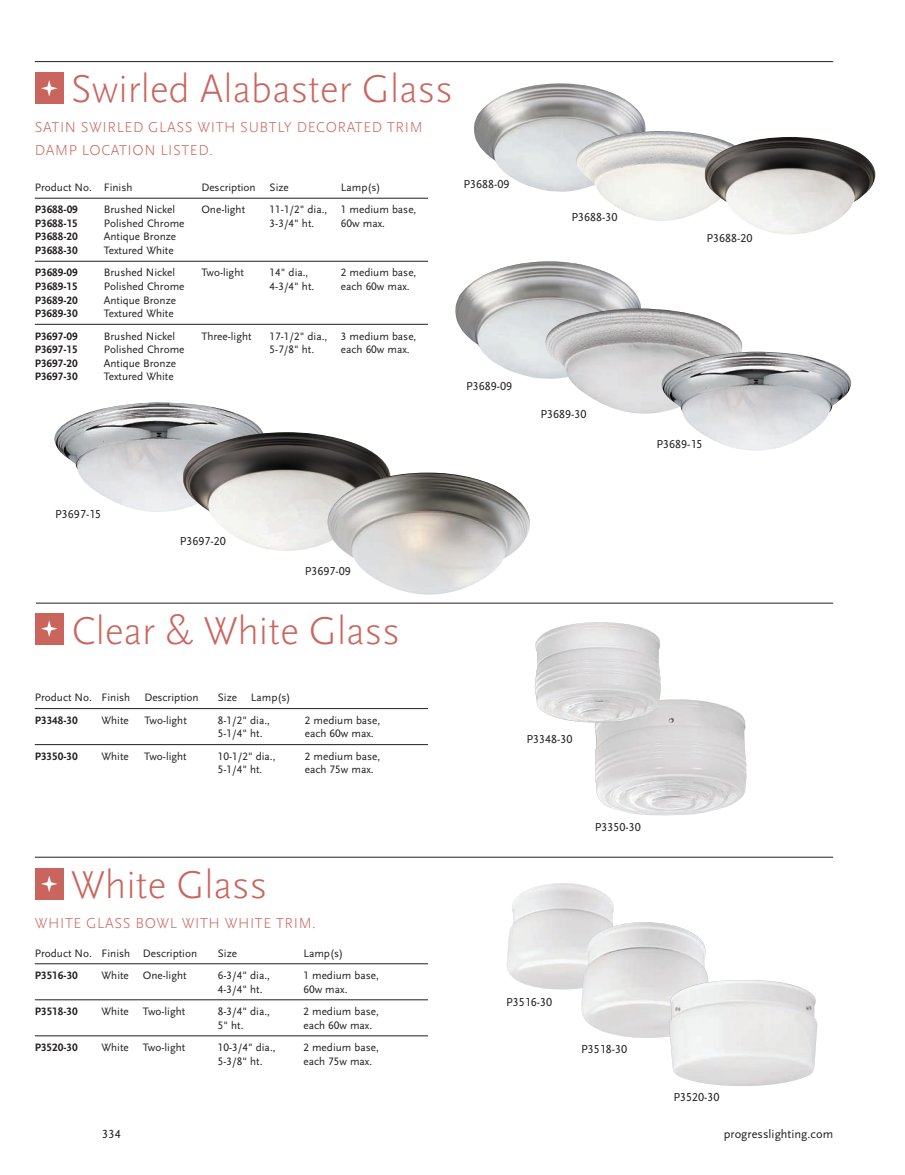
<style>
.page{position:relative;width:905px;height:1175px;background:#fff}
.page>*{position:absolute;margin:0;border:0;box-sizing:border-box;transform-origin:0 0}
.t1{font:300 40.5px "Scala Sans Pro";color:#ca655d}
.t2{font:300 15px/22.5px "Scala Sans Pro";letter-spacing:.04em;color:#ca655d}
.t3{font:12.3px "Scala Sans LF";color:#231f20}
.t4{font:12px "Scala Sans Pro";color:#231f20}
.t5{font:11.25px "Scala Sans LF";color:#231f20}
.t6{font:700 11.25px "Scala Sans Caps";color:#231f20}
</style>
<div class="page">
<hr style="left:35px;top:198px;width:393px;height:1px;background:#231f20">
<hr style="left:35px;top:261px;width:393px;height:1px;background:#231f20">
<hr style="left:35px;top:324px;width:393px;height:1px;background:#231f20">
<hr style="left:35px;top:61px;width:798px;height:1px;background:#231f20">
<img style="left:474px;top:83px;width:171px;height:109px">
<img style="left:576px;top:131px;width:137px;height:90px">
<img style="left:455px;top:261px;width:186px;height:118px">
<img style="left:54px;top:402px;width:209px;height:110px">
<img style="left:183px;top:432px;width:207px;height:119px">
<img style="left:327px;top:472px;width:203px;height:122px">
<hr style="left:35px;top:856px;width:798px;height:1px;background:#231f20">
<hr style="left:36px;top:602px;width:797px;height:1px;background:#231f20">
<hr style="left:35px;top:708px;width:393px;height:1px;background:#231f20">
<hr style="left:35px;top:744px;width:393px;height:1px;background:#231f20">
<hr style="left:35px;top:963px;width:393px;height:1px;background:#231f20">
<hr style="left:35px;top:999px;width:393px;height:1px;background:#231f20">
<hr style="left:35px;top:1035px;width:393px;height:1px;background:#231f20">
<img style="left:506px;top:883px;width:108px;height:106px">
<img style="left:581px;top:921px;width:127px;height:116px">
<img style="left:667px;top:979px;width:150px;height:106px">
<img style="left:595px;top:699px;width:151px;height:117px">
<img style="left:534px;top:622px;width:127px;height:100px">
<img style="left:545px;top:308px;width:197px;height:106px">
<img style="left:661px;top:351px;width:190px;height:100px">
<div style="left:35px;top:867px;width:29px;height:32px;background:#ca655d"></div>
<svg style="left:41px;top:876px;width:16px;height:15px"></svg>
<div style="left:35px;top:612px;width:29px;height:32px;background:#ca655d"></div>
<svg style="left:41px;top:620px;width:16px;height:16px"></svg>
<div style="left:35px;top:72px;width:29px;height:32px;background:#ca655d"></div>
<svg style="left:41px;top:80px;width:16px;height:16px"></svg>
<img style="left:704px;top:137px;width:171px;height:97px">
<h1 class="t1" style="left:71px;top:66px;width:383px">SWIRLED ALABASTER GLASS</h1>
<h2 class="t2" style="left:35px;top:116px;width:389px">SATIN SWIRLED GLASS WITH SUBTLY DECORATED TRIM<br>DAMP LOCATION LISTED.</h2>
<p class="t5" style="left:35px;top:181px;width:99px">Product No. Finish</p>
<p class="t5" style="left:201px;top:181px;width:89px">Description Size</p>
<p class="t5" style="left:341px;top:181px;width:41px">Lamp(s)</p>
<p class="t6" style="left:35px;top:203px;width:45px">P3688-09</p>
<p class="t5" style="left:104px;top:204px;width:73px">Brushed Nickel</p>
<p class="t5" style="left:201px;top:204px;width:45px">One-light</p>
<p class="t5" style="left:270px;top:204px;width:148px">11-1/2" dia., 1 medium base,</p>
<p class="t6" style="left:35px;top:217px;width:45px">P3688-15</p>
<p class="t5" style="left:104px;top:217px;width:82px">Polished Chrome</p>
<p class="t5" style="left:270px;top:217px;width:46px">3-3/4" ht.</p>
<p class="t5" style="left:341px;top:217px;width:46px">60w max.</p>
<p class="t6" style="left:35px;top:230px;width:45px">P3688-20</p>
<p class="t5" style="left:104px;top:231px;width:74px">Antique Bronze</p>
<p class="t6" style="left:35px;top:244px;width:45px">P3688-30</p>
<p class="t5" style="left:104px;top:244px;width:71px">Textured White</p>
<p class="t6" style="left:35px;top:266px;width:45px">P3689-09</p>
<p class="t5" style="left:104px;top:267px;width:73px">Brushed Nickel</p>
<p class="t5" style="left:201px;top:267px;width:44px">Two-light</p>
<p class="t5" style="left:270px;top:267px;width:40px">14" dia.,</p>
<p class="t5" style="left:341px;top:267px;width:77px">2 medium base,</p>
<p class="t6" style="left:35px;top:280px;width:45px">P3689-15</p>
<p class="t5" style="left:104px;top:280px;width:82px">Polished Chrome</p>
<p class="t5" style="left:270px;top:280px;width:46px">4-3/4" ht.</p>
<p class="t5" style="left:341px;top:280px;width:70px">each 60w max.</p>
<p class="t6" style="left:35px;top:293px;width:45px">P3689-20</p>
<p class="t5" style="left:104px;top:294px;width:74px">Antique Bronze</p>
<p class="t6" style="left:35px;top:307px;width:45px">P3689-30</p>
<p class="t5" style="left:104px;top:307px;width:71px">Textured White</p>
<p class="t6" style="left:35px;top:329px;width:45px">P3697-09</p>
<p class="t5" style="left:104px;top:330px;width:73px">Brushed Nickel</p>
<p class="t5" style="left:201px;top:330px;width:52px">Three-light</p>
<p class="t5" style="left:270px;top:330px;width:148px">17-1/2" dia., 3 medium base,</p>
<p class="t6" style="left:35px;top:343px;width:45px">P3697-15</p>
<p class="t5" style="left:104px;top:343px;width:82px">Polished Chrome</p>
<p class="t5" style="left:270px;top:343px;width:46px">5-7/8" ht.</p>
<p class="t5" style="left:341px;top:343px;width:70px">each 60w max.</p>
<p class="t6" style="left:35px;top:356px;width:45px">P3697-20</p>
<p class="t5" style="left:104px;top:357px;width:74px">Antique Bronze</p>
<p class="t6" style="left:35px;top:370px;width:45px">P3697-30</p>
<p class="t5" style="left:104px;top:370px;width:71px">Textured White</p>
<p class="t4" style="left:463px;top:177px;width:47px">P3688-09</p>
<p class="t4" style="left:466px;top:379px;width:47px">P3689-09</p>
<p class="t4" style="left:571px;top:210px;width:47px">P3688-30</p>
<p class="t4" style="left:540px;top:406px;width:47px">P3689-30</p>
<p class="t4" style="left:706px;top:231px;width:47px">P3688-20</p>
<p class="t4" style="left:656px;top:436px;width:47px">P3689-15</p>
<p class="t4" style="left:55px;top:506px;width:47px">P3697-15</p>
<p class="t4" style="left:180px;top:534px;width:47px">P3697-20</p>
<p class="t4" style="left:305px;top:564px;width:47px">P3697-09</p>
<h1 class="t1" style="left:72px;top:607px;width:329px">CLEAR &amp; WHITE GLASS</h1>
<p class="t5" style="left:35px;top:691px;width:97px">Product No. Finish</p>
<p class="t5" style="left:144px;top:691px;width:56px">Description</p>
<p class="t5" style="left:218px;top:691px;width:74px">Size Lamp(s)</p>
<p class="t6" style="left:35px;top:713px;width:45px">P3348-30</p>
<p class="t5" style="left:102px;top:714px;width:29px">White</p>
<p class="t5" style="left:144px;top:714px;width:44px">Two-light</p>
<p class="t5" style="left:218px;top:714px;width:54px">8-1/2" dia.,</p>
<p class="t5" style="left:305px;top:714px;width:77px">2 medium base,</p>
<p class="t5" style="left:218px;top:727px;width:46px">5-1/4" ht.</p>
<p class="t5" style="left:305px;top:727px;width:70px">each 60w max.</p>
<p class="t6" style="left:35px;top:749px;width:45px">P3350-30</p>
<p class="t5" style="left:101px;top:750px;width:29px">White</p>
<p class="t5" style="left:144px;top:750px;width:44px">Two-light</p>
<p class="t5" style="left:218px;top:750px;width:59px">10-1/2" dia.,</p>
<p class="t5" style="left:305px;top:750px;width:77px">2 medium base,</p>
<p class="t5" style="left:218px;top:763px;width:46px">5-1/4" ht.</p>
<p class="t5" style="left:305px;top:763px;width:70px">each 75w max.</p>
<h1 class="t1" style="left:71px;top:861px;width:198px">WHITE GLASS</h1>
<h2 class="t2" style="left:35px;top:911px;width:282px">WHITE GLASS BOWL WITH WHITE TRIM.</h2>
<p class="t5" style="left:35px;top:946px;width:164px">Product No. Finish Description</p>
<p class="t5" style="left:218px;top:946px;width:21px">Size</p>
<p class="t5" style="left:303px;top:946px;width:41px">Lamp(s)</p>
<p class="t6" style="left:35px;top:968px;width:45px">P3516-30</p>
<p class="t5" style="left:102px;top:969px;width:87px">White One-light</p>
<p class="t5" style="left:218px;top:969px;width:54px">6-3/4" dia.,</p>
<p class="t5" style="left:303px;top:969px;width:77px">1 medium base,</p>
<p class="t5" style="left:218px;top:982px;width:46px">4-3/4" ht.</p>
<p class="t5" style="left:303px;top:982px;width:46px">60w max.</p>
<p class="t6" style="left:35px;top:1004px;width:45px">P3518-30</p>
<p class="t5" style="left:102px;top:1005px;width:85px">White Two-light</p>
<p class="t5" style="left:218px;top:1005px;width:54px">8-3/4" dia.,</p>
<p class="t5" style="left:303px;top:1005px;width:77px">2 medium base,</p>
<p class="t5" style="left:218px;top:1018px;width:27px">5" ht.</p>
<p class="t5" style="left:303px;top:1018px;width:70px">each 60w max.</p>
<p class="t6" style="left:35px;top:1040px;width:45px">P3520-30</p>
<p class="t5" style="left:102px;top:1041px;width:85px">White Two-light</p>
<p class="t5" style="left:218px;top:1041px;width:59px">10-3/4" dia.,</p>
<p class="t5" style="left:303px;top:1041px;width:77px">2 medium base,</p>
<p class="t5" style="left:218px;top:1054px;width:46px">5-3/8" ht.</p>
<p class="t5" style="left:303px;top:1054px;width:70px">each 75w max.</p>
<p class="t4" style="left:526px;top:731px;width:47px">P3348-30</p>
<p class="t4" style="left:595px;top:820px;width:47px">P3350-30</p>
<p class="t4" style="left:506px;top:994px;width:47px">P3516-30</p>
<p class="t4" style="left:581px;top:1041px;width:47px">P3518-30</p>
<p class="t4" style="left:673px;top:1089px;width:47px">P3520-30</p>
<p class="t3" style="left:102px;top:1127px;width:20px">334</p>
<p class="t3" style="left:723px;top:1126px;width:111px">progresslighting.com</p>
</div>
